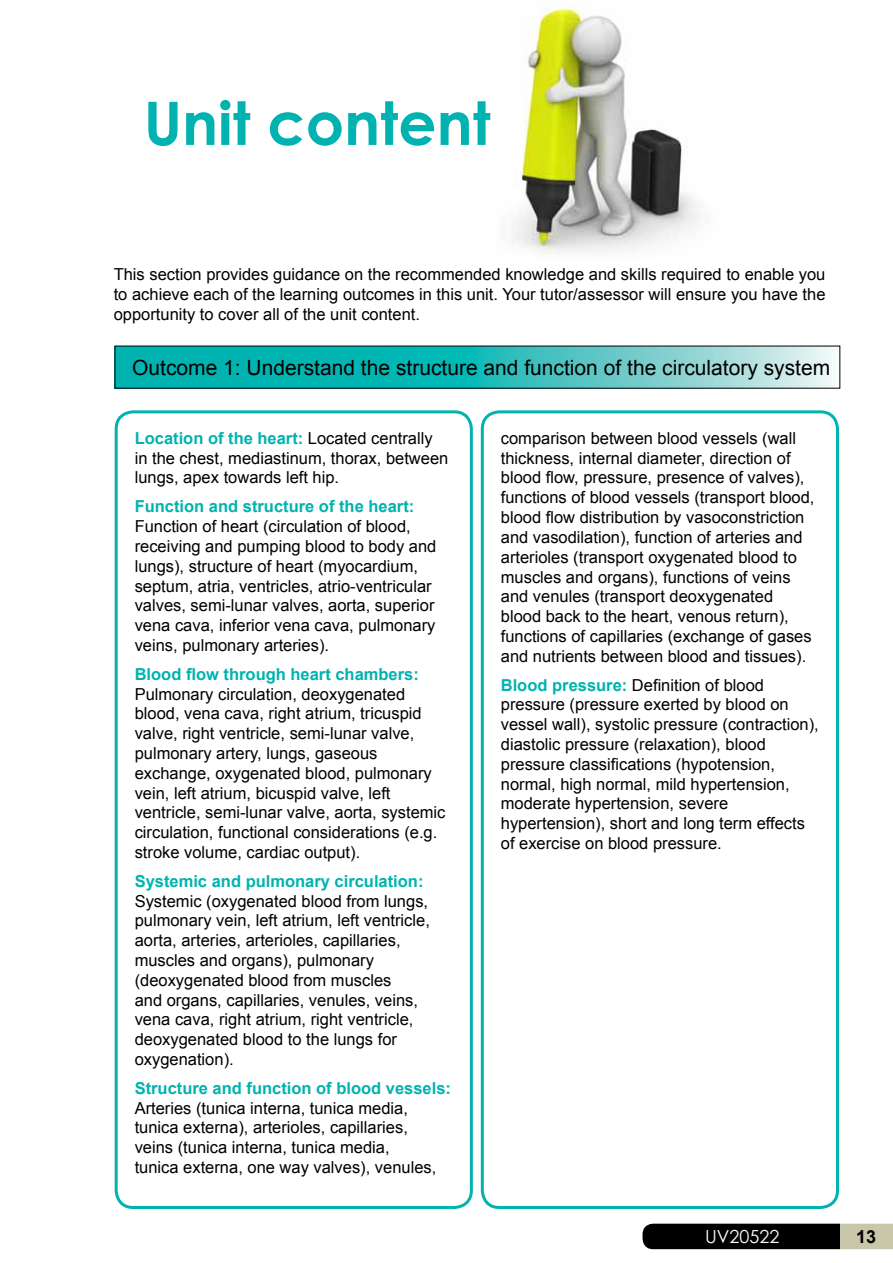
<style>
.page{position:relative;width:893px;height:1263px;background:#fff}
.page>*{position:absolute;margin:0;border:0;box-sizing:border-box;transform-origin:0 0}
.t1{font:700 60px "Century Gothic";color:#00b3b0}
.t2{font:21px "Arial";color:#000}
.t3{font:18px "Century Gothic";color:#fff}
.t4{font:700 18px "Arial";color:#000}
.t5{font:16.5px/19.8px "Arial";color:#000}
.t6{font:700 16.5px "Arial";color:#00b3b0}
.s1{font-weight:700;color:#00b3b0}
</style>
<div class="page">
<img style="left:511px;top:3px;width:190px;height:251px">
<svg style="left:117px;top:348px;width:718px;height:38px;background:#40c3c1"></svg>
<svg style="left:642px;top:1224px;width:251px;height:25px;background:#2c2c25"></svg>
<div style="left:115px;top:410px;width:358px;height:799px;border:3px solid #00b3b0;border-radius:17px"></div>
<div style="left:481px;top:410px;width:358px;height:799px;border:3px solid #00b3b0;border-radius:17px"></div>
<h1 class="t1" style="left:144px;top:78px;width:348px">Unit content</h1>
<p class="t5" style="left:114px;top:265px;width:713px;text-align:justify">This section provides guidance on the recommended knowledge and skills required to enable you to achieve each of the learning outcomes in this unit. Your tutor/assessor will ensure you have the opportunity to cover all of the unit content.</p>
<p class="t2" style="left:132px;top:354px;width:699px">Outcome 1: Understand the structure and function of the circulatory system</p>
<p class="t5" style="left:135px;top:428px;width:315px"><span class="s1">Location of the heart:</span> Located centrally in the chest, mediastinum, thorax, between lungs, apex towards left hip.</p>
<p class="t6" style="left:135px;top:496px;width:281px">Function and structure of the heart:</p>
<p class="t5" style="left:135px;top:517px;width:303px">Function of heart (circulation of blood, receiving and pumping blood to body and lungs), structure of heart (myocardium, septum, atria, ventricles, atrio-ventricular valves, semi-lunar valves, aorta, superior vena cava, inferior vena cava, pulmonary veins, pulmonary arteries).</p>
<p class="t6" style="left:135px;top:663px;width:286px">Blood flow through heart chambers:</p>
<p class="t5" style="left:135px;top:684px;width:312px">Pulmonary circulation, deoxygenated blood, vena cava, right atrium, tricuspid valve, right ventricle, semi-lunar valve, pulmonary artery, lungs, gaseous exchange, oxygenated blood, pulmonary vein, left atrium, bicuspid valve, left ventricle, semi-lunar valve, aorta, systemic circulation, functional considerations (e.g. stroke volume, cardiac output).</p>
<p class="t6" style="left:135px;top:870px;width:290px">Systemic and pulmonary circulation:</p>
<p class="t5" style="left:135px;top:891px;width:297px">Systemic (oxygenated blood from lungs, pulmonary vein, left atrium, left ventricle, aorta, arteries, arterioles, capillaries, muscles and organs), pulmonary (deoxygenated blood from muscles<br>and organs, capillaries, venules, veins, vena cava, right atrium, right ventricle, deoxygenated blood to the lungs for oxygenation).</p>
<p class="t6" style="left:135px;top:1077px;width:318px">Structure and function of blood vessels:</p>
<p class="t5" style="left:135px;top:1098px;width:303px">Arteries (tunica interna, tunica media, tunica externa), arterioles, capillaries, veins (tunica interna, tunica media, tunica externa, one way valves), venules,</p>
<p class="t5" style="left:501px;top:428px;width:315px">comparison between blood vessels (wall thickness, internal diameter, direction of blood flow, pressure, presence of valves), functions of blood vessels (transport blood, blood flow distribution by vasoconstriction and vasodilation), function of arteries and arterioles (transport oxygenated blood to muscles and organs), functions of veins and venules (transport deoxygenated blood back to the heart, venous return), functions of capillaries (exchange of gases and nutrients between blood and tissues).</p>
<p class="t5" style="left:501px;top:675px;width:320px"><span class="s1">Blood pressure:</span> Definition of blood pressure (pressure exerted by blood on vessel wall), systolic pressure (contraction), diastolic pressure (relaxation), blood pressure classifications (hypotension, normal, high normal, mild hypertension, moderate hypertension, severe hypertension), short and long term effects of exercise on blood pressure.</p>
<p class="t3" style="left:705px;top:1223px;width:76px">UV20522</p>
<p class="t4" style="left:856px;top:1225px;width:22px">13</p>
</div>
